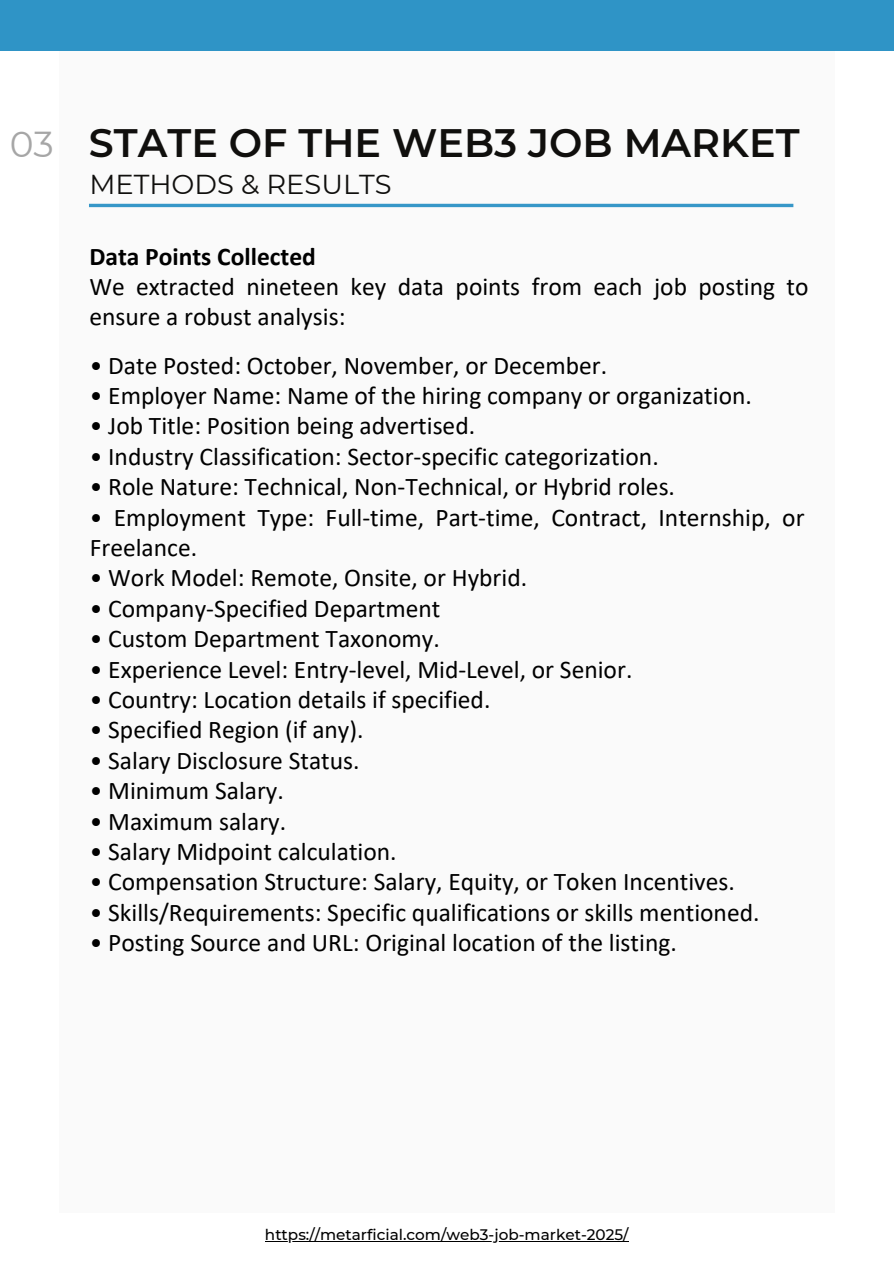
<style>
.page{position:relative;width:894px;height:1264px;background:#fff}
.page>*{position:absolute;margin:0;border:0;box-sizing:border-box;transform-origin:0 0}
.t1{font:600 39.6px "Montserrat";color:#100f0d}
.t2{font:36px "Montserrat";color:#a6a6a6}
.t3{font:27.3px "Montserrat";color:#100f0d}
.t4{font:25.5px/30.3px "Calibri";color:#000}
.t5{font:500 15.15px "Montserrat";color:#000}
.s1{font-weight:700}
</style>
<div class="page">
<div style="left:59px;top:51px;width:775px;height:1161px;background:#fafafa"></div>
<div style="left:0;top:0;width:893px;height:51px;background:#2f94c6"></div>
<hr style="left:89px;top:204px;width:704px;height:3px;background:#3797c8">
<hr style="left:265px;top:1241px;width:363px;height:1px;background:#000">
<h3 class="t2" style="left:10px;top:123px;width:46px">03</h3>
<p class="t1" style="left:89px;top:118px;width:712px">STATE OF THE WEB3 JOB MARKET</p>
<h1 class="t3" style="left:89px;top:167px;width:304px">METHODS &amp; RESULTS</h1>
<p class="t4" style="left:89px;top:243px;width:720px"><span class="s1">Data Points Collected<br></span>We extracted nineteen key data points from each job posting to ensure a robust analysis:</p>
<h3 class="t4" style="left:90px;top:352px;width:518px">• Date Posted: October, November, or December.</h3>
<h3 class="t4" style="left:90px;top:382px;width:663px">• Employer Name: Name of the hiring company or organization.</h3>
<h3 class="t4" style="left:90px;top:413px;width:387px">• Job Title: Position being advertised.</h3>
<h3 class="t4" style="left:90px;top:443px;width:570px">• Industry Classification: Sector-specific categorization.</h3>
<h3 class="t4" style="left:90px;top:473px;width:586px">• Role Nature: Technical, Non-Technical, or Hybrid roles.</h3>
<h3 class="t4" style="left:90px;top:504px;width:716px">• Employment Type: Full-time, Part-time, Contract, Internship, or<br>Freelance.</h3>
<h3 class="t4" style="left:90px;top:565px;width:439px">• Work Model: Remote, Onsite, or Hybrid.</h3>
<h3 class="t4" style="left:90px;top:595px;width:352px">• Company-Specified Department</h3>
<h3 class="t4" style="left:90px;top:625px;width:351px">• Custom Department Taxonomy.</h3>
<h3 class="t4" style="left:90px;top:656px;width:544px">• Experience Level: Entry-level, Mid-Level, or Senior.</h3>
<h3 class="t4" style="left:90px;top:686px;width:402px">• Country: Location details if specified.</h3>
<h3 class="t4" style="left:90px;top:716px;width:275px">• Specified Region (if any).</h3>
<h3 class="t4" style="left:90px;top:747px;width:271px">• Salary Disclosure Status.</h3>
<h3 class="t4" style="left:90px;top:777px;width:196px">• Minimum Salary.</h3>
<h3 class="t4" style="left:90px;top:808px;width:198px">• Maximum salary.</h3>
<h3 class="t4" style="left:90px;top:838px;width:308px">• Salary Midpoint calculation.</h3>
<h3 class="t4" style="left:90px;top:868px;width:646px">• Compensation Structure: Salary, Equity, or Token Incentives.</h3>
<h3 class="t4" style="left:90px;top:899px;width:671px">• Skills/Requirements: Specific qualifications or skills mentioned.</h3>
<h3 class="t4" style="left:90px;top:929px;width:588px">• Posting Source and URL: Original location of the listing.</h3>
<h2 class="t5" style="left:265px;top:1225px;width:365px">https://metarficial.com/web3-job-market-2025/</h2>
</div>
